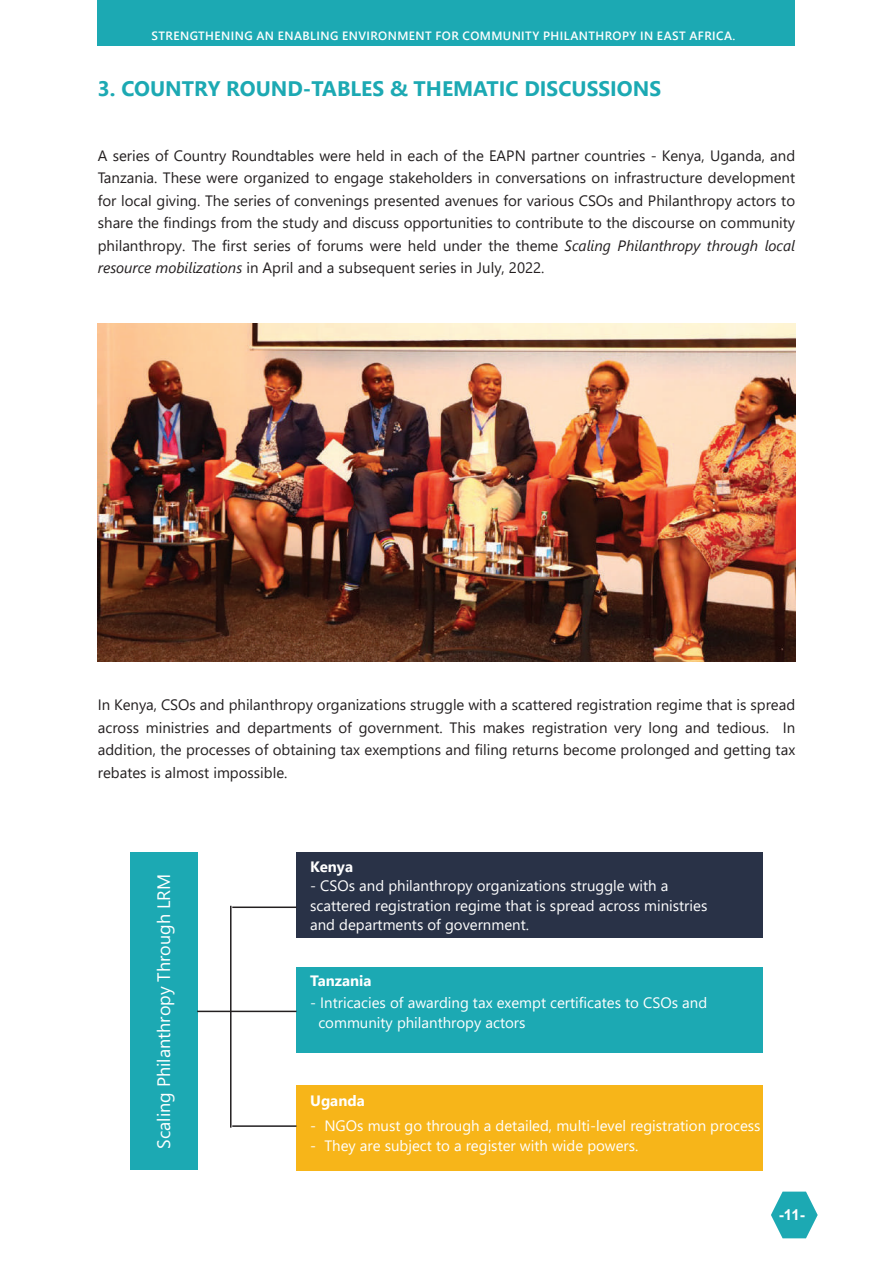
<style>
.page{position:relative;width:893px;height:1263px;background:#fff}
.page>*{position:absolute;margin:0;border:0;box-sizing:border-box;transform-origin:0 0}
.t1{font:700 21px "Segoe UI";color:#1ca9b3}
.t2{font:18px "Segoe UI";color:#fff}
.t3{font:15px/22.5px "Segoe UI";color:#231f20;text-align:justify}
.t4{font:15px/19.5px "Segoe UI";color:#fff}
.t5{font:700 15px "Segoe UI";color:#fff}
.t6{font:700 15px "Arial";color:#fff}
.t7{font:600 12px "Segoe UI";letter-spacing:.035em;color:#fff}
.s1{font-style:italic}
</style>
<div class="page">
<svg style="left:771px;top:1191px;width:47px;height:47px"></svg>
<div style="left:98px;top:0;width:697px;height:46px;background:#1ca9b3"></div>
<img style="left:98px;top:323px;width:697px;height:338px">
<div style="left:130px;top:853px;width:67px;height:317px;background:#1ca9b3"></div>
<div style="left:296px;top:853px;width:467px;height:85px;background:#293247"></div>
<div style="left:296px;top:967px;width:467px;height:85px;background:#1ca9b3"></div>
<div style="left:296px;top:1085px;width:467px;height:85px;background:#f7b519"></div>
<hr style="left:197px;top:1011px;width:99px;height:1px;background:#231f20">
<hr style="left:232px;top:906px;width:64px;height:2px;background:#231f20">
<hr style="left:232px;top:1125px;width:64px;height:2px;background:#231f20">
<hr style="left:230px;top:906px;width:2px;height:221px;background:#231f20">
<p class="t7" style="left:152px;top:24px;width:585px">STRENGTHENING AN ENABLING ENVIRONMENT FOR COMMUNITY PHILANTHROPY IN EAST AFRICA.</p>
<h1 class="t1" style="left:98px;top:69px;width:565px">3. COUNTRY ROUND-TABLES &amp; THEMATIC DISCUSSIONS</h1>
<p class="t3" style="left:98px;top:143px;width:699px">A series of Country Roundtables were held in each of the EAPN partner countries - Kenya, Uganda, and Tanzania. These were organized to engage stakeholders in conversations on infrastructure development for local giving. The series of convenings presented avenues for various CSOs and Philanthropy actors to share the findings from the study and discuss opportunities to contribute to the discourse on community philanthropy. The first series of forums were held under the theme <span class="s1">Scaling Philanthropy through local resource mobilizations</span> in April and a subsequent series in July, 2022.</p>
<p class="t3" style="left:98px;top:692px;width:699px">In Kenya, CSOs and philanthropy organizations struggle with a scattered registration regime that is spread across ministries and departments of government. This makes registration very long and tedious. In addition, the processes of obtaining tax exemptions and filing returns become prolonged and getting tax rebates is almost impossible.</p>
<p class="t2" style="left:147px;top:1149px;width:276px;rotate:-90deg">Scaling Philanthropy Through LRM</p>
<p class="t5" style="left:310px;top:853px;width:44px">Kenya</p>
<p class="t4" style="left:310px;top:875px;width:399px">- CSOs and philanthropy organizations struggle with a scattered registration regime that is spread across ministries and departments of government.</p>
<p class="t5" style="left:310px;top:967px;width:63px">Tanzania</p>
<p class="t4" style="left:318px;top:992px;width:390px;text-indent:-8px">- Intricacies of awarding tax exempt certificates to CSOs and community philanthropy actors</p>
<p class="t5" style="left:310px;top:1087px;width:56px">Uganda</p>
<p class="t4" style="left:310px;top:1115px;width:452px">- NGOs must go through a detailed, multi-level registration process</p>
<p class="t4" style="left:310px;top:1134px;width:330px">- They are subject to a register with wide powers.</p>
<p class="t6" style="left:779px;top:1204px;width:27px">-11-</p>
</div>
